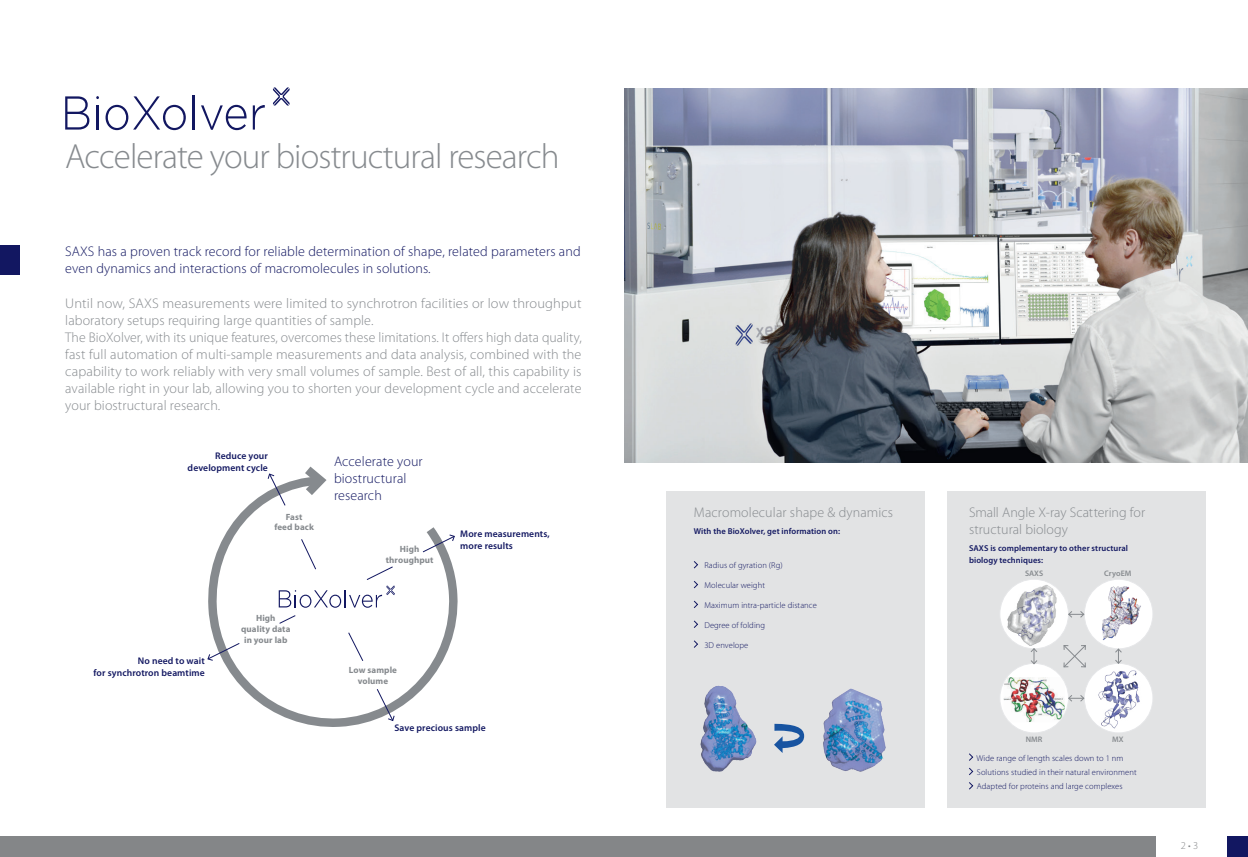
<style>
.page{position:relative;width:1248px;height:857px;background:#fff}
.page>*{position:absolute;margin:0;border:0;box-sizing:border-box;transform-origin:0 0}
.t1{font:300 35px "Myriad Pro";letter-spacing:-.025em;color:#868a8e}
.t2{font:300 14px/17px "Myriad Pro";letter-spacing:.01em;color:#868a8e}
.t3{font:300 14px/17px "Myriad Pro";letter-spacing:.01em;color:#121761}
.t4{font:300 10.5px "Myriad Pro";color:#848688}
.t5{font:600 9.6px/12px "Myriad Pro";letter-spacing:.01em;color:#121761;text-align:right}
.t6{font:700 9px/10.8px "Myriad Pro";letter-spacing:.01em;color:#868a8e;text-align:center}
.t7{font:300 8.5px/14.3px "Myriad Pro";letter-spacing:.01em;color:#121761}
.t8{font:600 8.5px/11.5px "Myriad Pro";letter-spacing:.01em;color:#121761}
.t9{font:600 8px "Myriad Pro";letter-spacing:.01em;color:#868a8e}
</style>
<div class="page">
<img style="left:624px;top:88px;width:623px;height:374px">
<div style="left:1227px;top:835px;width:20px;height:21px;background:#121761"></div>
<svg style="left:65px;top:96px;width:24px;height:33px"></svg>
<hr style="left:96px;top:105px;width:3px;height:24px;background:#121761">
<svg style="left:105px;top:96px;width:81px;height:34px"></svg>
<hr style="left:193px;top:95px;width:2px;height:34px;background:#121761">
<svg style="left:201px;top:105px;width:45px;height:25px"></svg>
<svg style="left:253px;top:105px;width:12px;height:24px"></svg>
<svg style="left:273px;top:87px;width:17px;height:19px"></svg>
<div style="left:0;top:835px;width:1155px;height:21px;background:#848688"></div>
<div style="left:0;top:246px;width:19px;height:29px;background:#121761"></div>
<div style="left:666px;top:490px;width:258px;height:317px;background:#e2e3e4"></div>
<svg style="left:693px;top:561px;width:5px;height:7px"></svg>
<svg style="left:693px;top:581px;width:5px;height:7px"></svg>
<svg style="left:693px;top:600px;width:5px;height:8px"></svg>
<svg style="left:693px;top:620px;width:5px;height:8px"></svg>
<svg style="left:693px;top:640px;width:5px;height:8px"></svg>
<div style="left:947px;top:490px;width:258px;height:317px;background:#e2e3e4"></div>
<img style="left:700px;top:685px;width:186px;height:87px">
<svg style="left:774px;top:723px;width:30px;height:29px"></svg>
<svg style="left:208px;top:480px;width:250px;height:247px"></svg>
<svg style="left:296px;top:466px;width:37px;height:38px"></svg>
<svg style="left:969px;top:753px;width:4px;height:7px"></svg>
<svg style="left:969px;top:767px;width:4px;height:8px"></svg>
<svg style="left:969px;top:782px;width:4px;height:7px"></svg>
<svg style="left:422px;top:534px;width:33px;height:18px"></svg>
<svg style="left:279px;top:614px;width:17px;height:9px"></svg>
<svg style="left:207px;top:642px;width:33px;height:18px"></svg>
<svg style="left:348px;top:631px;width:15px;height:30px"></svg>
<svg style="left:376px;top:688px;width:19px;height:33px"></svg>
<svg style="left:279px;top:538px;width:116px;height:69px"></svg>
<svg style="left:267px;top:473px;width:19px;height:33px"></svg>
<img style="left:1001px;top:580px;width:67px;height:68px">
<div style="left:999px;top:578px;width:69px;height:70px;border:1px solid #e6e7e9;border-radius:50%"></div>
<div style="left:1084px;top:579px;width:68px;height:69px;background:#fff;border-radius:50%"></div>
<img style="left:1096px;top:580px;width:56px;height:68px">
<div style="left:1084px;top:578px;width:68px;height:70px;border:1px solid #e6e7e9;border-radius:50%"></div>
<div style="left:999px;top:663px;width:69px;height:69px;background:#fff;border-radius:50%"></div>
<img style="left:1003px;top:676px;width:61px;height:45px">
<div style="left:999px;top:662px;width:69px;height:70px;border:1px solid #e6e7e9;border-radius:50%"></div>
<img style="left:1084px;top:663px;width:68px;height:69px">
<div style="left:1084px;top:662px;width:68px;height:70px;border:1px solid #e6e7e9;border-radius:50%"></div>
<svg style="left:1063px;top:644px;width:22px;height:23px"></svg>
<svg style="left:1114px;top:648px;width:7px;height:15px"></svg>
<svg style="left:1030px;top:648px;width:7px;height:15px"></svg>
<svg style="left:1068px;top:611px;width:15px;height:6px"></svg>
<svg style="left:1068px;top:695px;width:15px;height:6px"></svg>
<h1 class="t1" style="left:65px;top:143px;width:496px">Accelerate your biostructural research</h1>
<p class="t3" style="left:65px;top:244px;width:517px">SAXS has a proven track record for reliable determination of shape, related parameters and even dynamics and interactions of macromolecules in solutions.</p>
<p class="t2" style="left:65px;top:295px;width:518px">Until now, SAXS measurements were limited to synchrotron facilities or low throughput laboratory setups requiring large quantities of sample.<br>The BioXolver, with its unique features, overcomes these limitations. It offers high data quality, fast full automation of multi-sample measurements and data analysis, combined with the capability to work reliably with very small volumes of sample. Best of all, this capability is available right in your lab, allowing you to shorten your development cycle and accelerate your biostructural research.</p>
<p class="t5" style="left:188px;top:450px;width:82px">Reduce your development cycle</p>
<p class="t6" style="left:274px;top:511px;width:41px">Fast<br>feed back</p>
<p class="t5" style="left:94px;top:654px;width:113px">No need to wait<br>for synchrotron beamtime</p>
<p class="t6" style="left:241px;top:613px;width:51px">High quality data in your lab</p>
<p class="t3" style="left:334px;top:453px;width:90px">Accelerate your biostructural research</p>
<p class="t6" style="left:386px;top:544px;width:49px">High throughput</p>
<p class="t5" style="left:460px;top:528px;width:91px;text-align:left">More measurements, more results</p>
<p class="t6" style="left:349px;top:664px;width:50px">Low sample volume</p>
<p class="t5" style="left:394px;top:721px;width:93px">Save precious sample</p>
<p class="t2" style="left:694px;top:504px;width:201px">Macromolecular shape &amp; dynamics</p>
<p class="t8" style="left:694px;top:525px;width:148px">With the BioXolver, get information on:</p>
<p class="t7" style="left:704px;top:558px;width:80px">Radius of gyration (Rg)</p>
<p class="t7" style="left:704px;top:578px;width:62px">Molecular weight</p>
<p class="t7" style="left:704px;top:598px;width:114px">Maximum intra-particle distance</p>
<p class="t7" style="left:704px;top:618px;width:62px">Degree of folding</p>
<p class="t7" style="left:704px;top:638px;width:45px">3D envelope</p>
<p class="t2" style="left:968px;top:504px;width:177px">Small Angle X-ray Scattering for structural biology</p>
<p class="t8" style="left:968px;top:542px;width:160px">SAXS is complementary to other structural biology techniques:</p>
<p class="t9" style="left:1024px;top:568px;width:20px">SAXS</p>
<p class="t9" style="left:1104px;top:568px;width:29px">CryoEM</p>
<p class="t9" style="left:1025px;top:735px;width:18px">NMR</p>
<p class="t9" style="left:1111px;top:735px;width:13px">MX</p>
<p class="t7" style="left:976px;top:751px;width:161px">Wide range of length scales down to 1 nm<br>Solutions studied in their natural environment<br>Adapted for proteins and large complexes</p>
<p class="t4" style="left:1180px;top:840px;width:19px">2 • 3</p>
</div>
